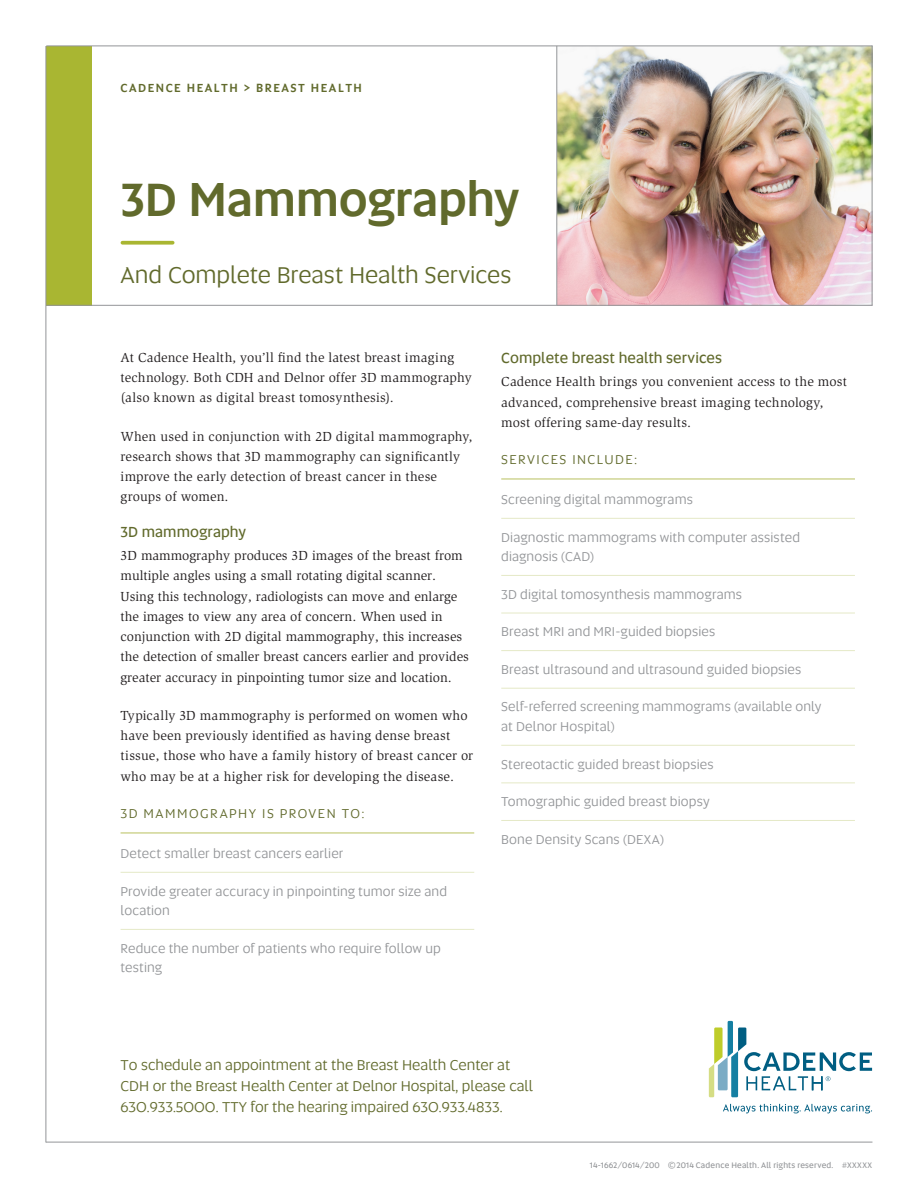
<style>
.page{position:relative;width:918px;height:1188px;background:#fff}
.page>*{position:absolute;margin:0;border:0;box-sizing:border-box;transform-origin:0 0}
.Cover_Title_-_Green{font:500 48px "Cadence Altis";letter-spacing:-.01em;color:#616a2c}
.Cover_Subtitle_-_Gre{font:24px "Cadence Altis";letter-spacing:-.005em;color:#616a2c}
.Highlight_Text_-_Gre{font:15px/21px "Cadence Altis";color:#616a2c}
.Body_Subhead_L1_-_Gr{font:15px "Cadence Altis";letter-spacing:.005em;color:#616a2c}
.Body_Text{font:13.5px/20.2px "Slimbach Std";color:#231f20}
.Body_Listing_Text{font:13.5px/19.5px "Cadence Altis";letter-spacing:.01em;color:#939598}
.Body_Listing_Text_LA{font:13.5px/19.5px "Cadence Altis";letter-spacing:.01em;color:#939598}
.Body_Listing_Subhead{font:13.5px "Cadence Altis";letter-spacing:.11em;color:#616a2c}
.Section_Label_Title{font:500 12px "Cadence Altis";letter-spacing:.125em;color:#616a2c}
.Cadence_Signature_Co{font:8.25px "Cadence Altis New";letter-spacing:.025em;color:#939598}
</style>
<div class="page">
<img style="left:557px;top:47px;width:315px;height:258px">
<div style="left:46px;top:46px;width:46px;height:260px;background:#a9b632"></div>
<svg style="left:709px;top:1021px;width:163px;height:76px"></svg>
<svg style="left:723px;top:1104px;width:149px;height:9px"></svg>
<hr style="left:46px;top:46px;width:826px;height:1px;background:#939598">
<hr style="left:46px;top:1142px;width:826px;height:1px;background:#939598">
<hr style="left:46px;top:305px;width:826px;height:1px;background:#939598">
<hr style="left:872px;top:46px;width:1px;height:259px;background:#939598">
<hr style="left:556px;top:46px;width:1px;height:259px;background:#939598">
<hr style="left:46px;top:46px;width:1px;height:1096px;background:#939598">
<hr style="left:121px;top:832px;width:353px;height:2px;background:#d0d594">
<hr style="left:121px;top:872px;width:353px;height:1px;background:#e5e9c7">
<hr style="left:121px;top:929px;width:353px;height:1px;background:#e5e9c7">
<hr style="left:501px;top:478px;width:354px;height:2px;background:#d0d594">
<hr style="left:501px;top:518px;width:354px;height:1px;background:#e5e9c7">
<hr style="left:501px;top:575px;width:354px;height:1px;background:#e5e9c7">
<hr style="left:501px;top:613px;width:354px;height:1px;background:#e5e9c7">
<hr style="left:501px;top:650px;width:354px;height:1px;background:#e5e9c7">
<hr style="left:501px;top:688px;width:354px;height:1px;background:#e5e9c7">
<hr style="left:501px;top:745px;width:354px;height:1px;background:#e5e9c7">
<hr style="left:501px;top:783px;width:354px;height:1px;background:#e5e9c7">
<hr style="left:501px;top:820px;width:354px;height:1px;background:#e5e9c7">
<svg style="left:122px;top:241px;width:51px;height:4px"></svg>
<p class="Section_Label_Title" style="left:121px;top:79px;width:243px">CADENCE HEALTH &gt; BREAST HEALTH</p>
<p class="Cover_Title_-_Green" style="left:121px;top:164px;width:400px">3D Mammography</p>
<p class="Cover_Subtitle_-_Gre" style="left:121px;top:258px;width:392px">And Complete Breast Health Services</p>
<p class="Body_Text" style="left:121px;top:347px;width:353px">At Cadence Health, you’ll find the latest breast imaging technology. Both CDH and Delnor offer 3D mammography (also known as digital breast tomosynthesis).</p>
<p class="Body_Text" style="left:121px;top:426px;width:353px">When used in conjunction with 2D digital mammography, research shows that 3D mammography can significantly improve the early detection of breast cancer in these groups of women.</p>
<p class="Body_Subhead_L1_-_Gr" style="left:121px;top:521px;width:127px">3D mammography</p>
<p class="Body_Text" style="left:121px;top:546px;width:350px">3D mammography produces 3D images of the breast from multiple angles using a small rotating digital scanner.<br>Using this technology, radiologists can move and enlarge the images to view any area of concern. When used in conjunction with 2D digital mammography, this increases the detection of smaller breast cancers earlier and provides greater accuracy in pinpointing tumor size and location.</p>
<p class="Body_Text" style="left:121px;top:705px;width:354px">Typically 3D mammography is performed on women who have been previously identified as having dense breast tissue, those who have a family history of breast cancer or who may be at a higher risk for developing the disease.</p>
<p class="Body_Listing_Subhead" style="left:121px;top:804px;width:245px">3D MAMMOGRAPHY IS PROVEN TO:</p>
<p class="Body_Listing_Text" style="left:121px;top:843px;width:224px">Detect smaller breast cancers earlier</p>
<p class="Body_Listing_Text" style="left:121px;top:881px;width:328px">Provide greater accuracy in pinpointing tumor size and location</p>
<p class="Body_Listing_Text_LA" style="left:121px;top:938px;width:322px">Reduce the number of patients who require follow up testing</p>
<p class="Body_Subhead_L1_-_Gr" style="left:501px;top:347px;width:222px">Complete breast health services</p>
<p class="Body_Text" style="left:501px;top:372px;width:347px">Cadence Health brings you convenient access to the most advanced, comprehensive breast imaging technology, most offering same-day results.</p>
<p class="Body_Listing_Subhead" style="left:501px;top:450px;width:138px">SERVICES INCLUDE:</p>
<p class="Body_Listing_Text" style="left:501px;top:489px;width:193px">Screening digital mammograms</p>
<p class="Body_Listing_Text" style="left:501px;top:527px;width:300px">Diagnostic mammograms with computer assisted diagnosis (CAD)</p>
<p class="Body_Listing_Text" style="left:501px;top:584px;width:242px">3D digital tomosynthesis mammograms</p>
<p class="Body_Listing_Text" style="left:501px;top:621px;width:216px">Breast MRI and MRI-guided biopsies</p>
<p class="Body_Listing_Text" style="left:501px;top:659px;width:302px">Breast ultrasound and ultrasound guided biopsies</p>
<p class="Body_Listing_Text" style="left:501px;top:697px;width:322px">Self-referred screening mammograms (available only at Delnor Hospital)</p>
<p class="Body_Listing_Text" style="left:501px;top:754px;width:214px">Stereotactic guided breast biopsies</p>
<p class="Body_Listing_Text" style="left:501px;top:791px;width:210px">Tomographic guided breast biopsy</p>
<p class="Body_Listing_Text_LA" style="left:501px;top:829px;width:164px">Bone Density Scans (DEXA)</p>
<p class="Highlight_Text_-_Gre" style="left:121px;top:1053px;width:414px">To schedule an appointment at the Breast Health Center at<br>CDH or the Breast Health Center at Delnor Hospital, please call<br>630.933.5000. TTY for the hearing impaired 630.933.4833.</p>
<p class="Cadence_Signature_Co" style="left:590px;top:1160px;width:284px">14-1662/0614/200 ©2014 Cadence Health. All rights reserved. #XXXXX</p>
</div>
